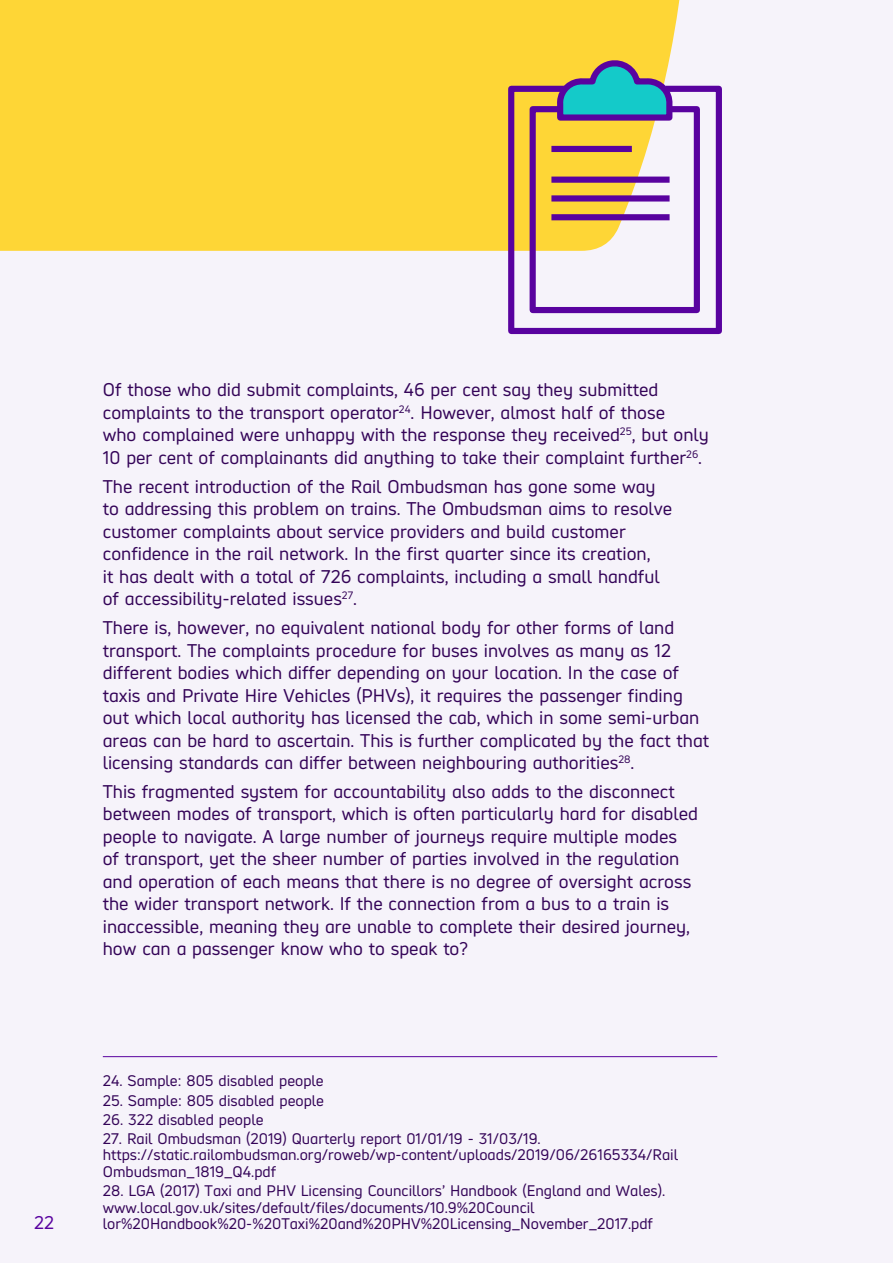
<style>
.page{position:relative;width:893px;height:1263px;background:#f6f3fa}
.page>*{position:absolute;margin:0;border:0;box-sizing:border-box;transform-origin:0 0}
.t1{font:18px/22.5px "Hargreaves";color:#340458}
.t2{font:18px "Hargreaves";color:#59029f}
.t3{font:15px/16.5px "Hargreaves";color:#340458}
</style>
<div class="page">
<hr style="left:103px;top:1056px;width:614px;height:1px;background:#59029f">
<div style="left:0;top:0;width:680px;height:251px;background:#fed636"></div>
<svg style="left:526px;top:61px;width:154px;height:22px;background:#c0b36d"></svg>
<svg style="left:505px;top:83px;width:217px;height:252px"></svg>
<p class="t2" style="left:34px;top:1211px;width:21px">22</p>
<h1 class="t1" style="left:103px;top:378px;width:608px">Of those who did submit complaints, 46 per cent say they submitted complaints to the transport operator<sup>24</sup>. However, almost half of those<br>who complained were unhappy with the response they received<sup>25</sup>, but only 10 per cent of complainants did anything to take their complaint further<sup>26</sup>.</h1>
<h1 class="t1" style="left:103px;top:475px;width:571px">The recent introduction of the Rail Ombudsman has gone some way to addressing this problem on trains. The Ombudsman aims to resolve customer complaints about service providers and build customer confidence in the rail network. In the first quarter since its creation,<br>it has dealt with a total of 726 complaints, including a small handful of accessibility-related issues<sup>27</sup>.</h1>
<h1 class="t1" style="left:103px;top:616px;width:608px">There is, however, no equivalent national body for other forms of land transport. The complaints procedure for buses involves as many as 12 different bodies which differ depending on your location. In the case of taxis and Private Hire Vehicles (PHVs), it requires the passenger finding out which local authority has licensed the cab, which in some semi-urban areas can be hard to ascertain. This is further complicated by the fact that licensing standards can differ between neighbouring authorities<sup>28</sup>.</h1>
<h1 class="t1" style="left:103px;top:780px;width:597px">This fragmented system for accountability also adds to the disconnect between modes of transport, which is often particularly hard for disabled people to navigate. A large number of journeys require multiple modes<br>of transport, yet the sheer number of parties involved in the regulation and operation of each means that there is no degree of oversight across the wider transport network. If the connection from a bus to a train is inaccessible, meaning they are unable to complete their desired journey, how can a passenger know who to speak to?</h1>
<p class="t3" style="left:103px;top:1073px;width:222px">24. Sample: 805 disabled people</p>
<p class="t3" style="left:103px;top:1092px;width:223px">25. Sample: 805 disabled people</p>
<p class="t3" style="left:103px;top:1111px;width:162px">26. 322 disabled people</p>
<p class="t3" style="left:103px;top:1130px;width:577px">27. Rail Ombudsman (2019) Quarterly report 01/01/19 - 31/03/19. https://static.railombudsman.org/roweb/wp-content/uploads/2019/06/26165334/Rail<br>Ombudsman_1819_Q4.pdf</p>
<p class="t3" style="left:103px;top:1182px;width:564px">28. LGA (2017) Taxi and PHV Licensing Councillors’ Handbook (England and Wales). www.local.gov.uk/sites/default/files/documents/10.9%20Council lor%20Handbook%20-%20Taxi%20and%20PHV%20Licensing_November_2017.pdf</p>
</div>
